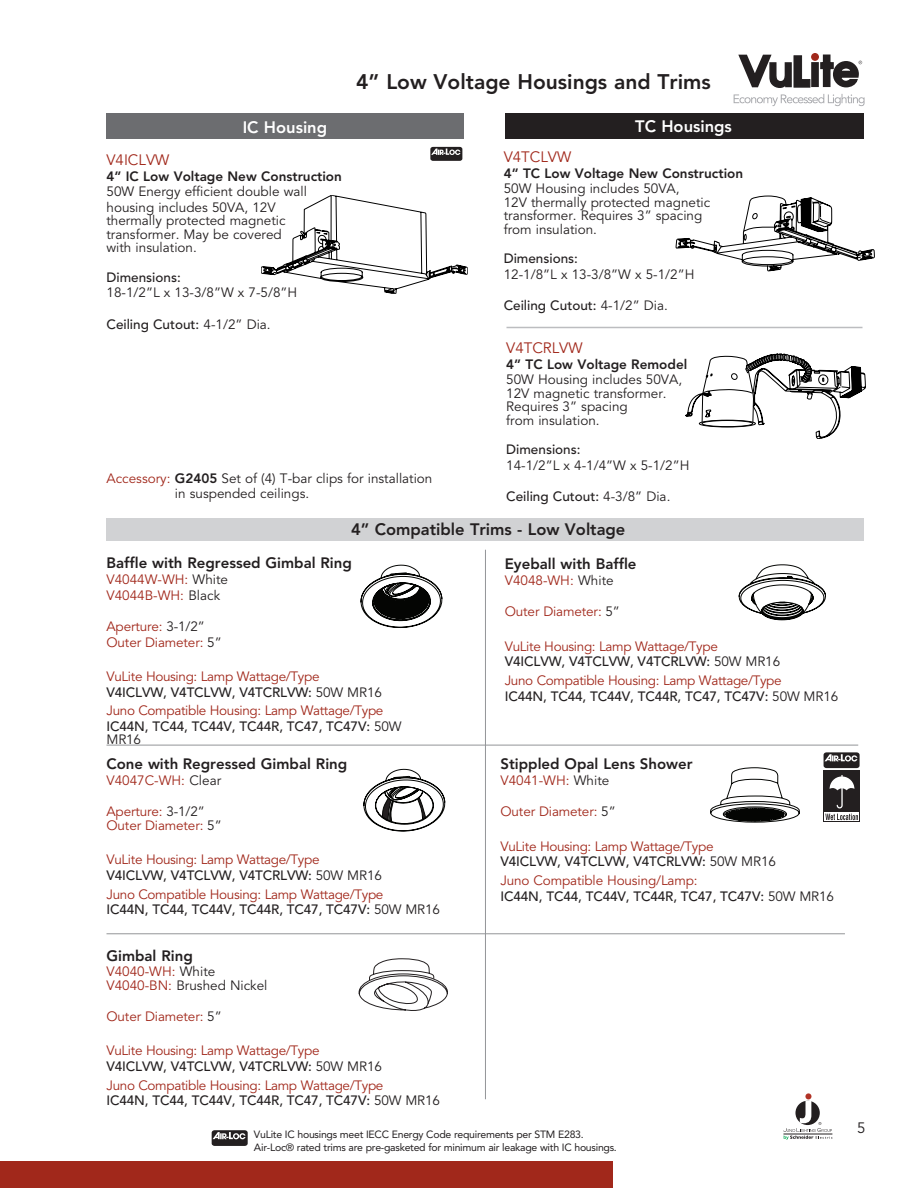
<style>
.page{position:relative;width:918px;height:1188px;background:#fff}
.page>*{position:absolute;margin:0;border:0;box-sizing:border-box;transform-origin:0 0}
.t1{font:800 21px "Avenir LT Std";color:#231f20}
.t2{font:800 16.5px "Avenir LT Std";color:#231f20}
.t3{font:800 16.5px "Avenir LT Std";color:#fff}
.t4{font:800 15px "Avenir";color:#231f20}
.t5{font:15px "Avenir";color:#a1281b}
.t6{font:15px "Avenir";color:#231f20}
.t7{font:500 13.5px "Avenir LT Std";letter-spacing:-.01em;color:#231f20}
.t8{font:13.5px/13.5px "Avenir";letter-spacing:-.025em;color:#a1281b}
.t9{font:13.5px/13.5px "Avenir";color:#231f20}
.t10{font:13.5px/15.6px "Avenir";color:#a1281b}
.t11{font:800 13.5px "Avenir LT Std";color:#231f20}
.t12{font:800 13.5px "Avenir";color:#231f20}
.t13{font:10.5px/13.5px "Avenir";letter-spacing:-.025em;color:#231f20}
.s1{font-family:"Avenir";font-weight:400}
.s2{color:#a1281b}
.s3{font-family:"Avenir LT Std";font-weight:800}
.s4{color:#231f20}
</style>
<div class="page">
<svg style="left:686px;top:354px;width:180px;height:85px"></svg>
<svg style="left:364px;top:769px;width:81px;height:62px"></svg>
<hr style="left:507px;top:327px;width:355px;height:1px;background:#bcbdc0">
<div style="left:106px;top:114px;width:358px;height:25px;background:#6c6d70"></div>
<div style="left:505px;top:113px;width:359px;height:25px;background:#231f20"></div>
<div style="left:811px;top:53px;width:8px;height:8px;background:#a1281b;border-radius:50%"></div>
<svg style="left:738px;top:54px;width:72px;height:34px"></svg>
<div style="left:812px;top:63px;width:6px;height:23px;background:#231f20"></div>
<div style="left:811px;top:62px;width:8px;height:25px;border:2px solid #231f20"></div>
<svg style="left:734px;top:94px;width:131px;height:12px"></svg>
<svg style="left:820px;top:54px;width:42px;height:34px"></svg>
<hr style="left:106px;top:745px;width:752px;height:1px;background:#939598">
<hr style="left:106px;top:933px;width:739px;height:1px;background:#939598">
<hr style="left:485px;top:550px;width:1px;height:549px;background:#939598">
<div style="left:106px;top:518px;width:758px;height:23px;background:#d1d2d4"></div>
<div style="left:0;top:1161px;width:613px;height:27px;background:#a1281b"></div>
<svg style="left:430px;top:147px;width:32px;height:14px"></svg>
<svg style="left:261px;top:195px;width:207px;height:99px"></svg>
<svg style="left:676px;top:196px;width:199px;height:75px"></svg>
<svg style="left:361px;top:565px;width:81px;height:63px"></svg>
<svg style="left:739px;top:565px;width:87px;height:55px"></svg>
<svg style="left:711px;top:768px;width:88px;height:54px"></svg>
<svg style="left:824px;top:752px;width:36px;height:16px"></svg>
<svg style="left:359px;top:959px;width:89px;height:52px"></svg>
<svg style="left:212px;top:1130px;width:36px;height:16px"></svg>
<div style="left:824px;top:770px;width:36px;height:52px;background:#231f20"></div>
<svg style="left:825px;top:812px;width:34px;height:9px"></svg>
<svg style="left:825px;top:814px;width:33px;height:6px"></svg>
<svg style="left:830px;top:775px;width:24px;height:33px"></svg>
<svg style="left:783px;top:1093px;width:50px;height:47px"></svg>
<h1 class="t1" style="left:356px;top:69px;width:356px">4” Low Voltage Housings and Trims</h1>
<p class="t3" style="left:243px;top:117px;width:86px">IC Housing</p>
<p class="t3" style="left:635px;top:117px;width:98px">TC Housings</p>
<p class="t5" style="left:106px;top:151px;width:64px">V4ICLVW</p>
<p class="t12" style="left:106px;top:168px;width:237px">4” IC Low Voltage N ew Construction</p>
<p class="t9" style="left:106px;top:184px;width:202px;line-height:15.6px">50W Energy efficient double wall housing includes 50VA, 12V</p>
<p class="t9" style="left:106px;top:214px;width:181px">thermally protected magnetic transformer. May be covered with insulation.</p>
<p class="t7" style="left:106px;top:269px;width:76px">Dimensions:</p>
<p class="t9" style="left:106px;top:286px;width:192px">18-1/2”L x 13-3/8”W x 7-5/8”H</p>
<p class="t7" style="left:106px;top:316px;width:166px">Ceiling Cutout: <span class="s1">4-1/2” Dia.</span></p>
<p class="t9" style="left:175px;top:471px;width:259px;line-height:15px;text-indent:-68px"><span class="s2">Accessory:</span> <span class="s3">G2405</span> Set of (4) T-bar clips for installation in suspended ceilings.</p>
<p class="t5" style="left:504px;top:148px;width:69px">V4TCLVW</p>
<p class="t11" style="left:504px;top:165px;width:241px">4” TC Low Voltage New Construction</p>
<p class="t9" style="left:504px;top:182px;width:208px">50W Housing includes 50VA,<br>12V thermally protected magnetic transformer. Requires 3” spacing from insulation.</p>
<p class="t7" style="left:504px;top:251px;width:76px">Dimensions:</p>
<p class="t9" style="left:504px;top:268px;width:192px">12-1/8”L x 13-3/8”W x 5-1/2”H</p>
<p class="t7" style="left:504px;top:298px;width:166px">Ceiling Cutout: <span class="s1">4-1/2” Dia.</span></p>
<p class="t5" style="left:506px;top:339px;width:78px">V4TCRLVW</p>
<p class="t11" style="left:506px;top:356px;width:183px">4” TC Low Voltage Remodel</p>
<p class="t9" style="left:506px;top:373px;width:177px">50W Housing includes 50VA,<br>12V magnetic transformer.<br>Requires 3” spacing<br>from insulation.</p>
<p class="t7" style="left:506px;top:441px;width:76px">Dimensions:</p>
<p class="t9" style="left:506px;top:459px;width:185px">14-1/2”L x 4-1/4”W x 5-1/2”H</p>
<p class="t7" style="left:506px;top:488px;width:166px">Ceiling Cutout: <span class="s1">4-3/8” Dia.</span></p>
<p class="t2" style="left:351px;top:520px;width:276px">4” Compatible Trims - Low Voltage</p>
<p class="t4" style="left:106px;top:554px;width:247px">Baffle with Regressed Gimbal Ring</p>
<p class="t10" style="left:106px;top:572px;width:123px">V4044W-WH: <span class="s4">White<br></span>V4044B-WH: <span class="s4">Black</span></p>
<p class="t8" style="left:106px;top:619px;width:117px;line-height:15.6px">Aperture: <span class="s4">3-1/2”<br></span>Outer Diameter: <span class="s4">5”</span></p>
<p class="t8" style="left:106px;top:670px;width:215px">VuLite Housing: Lamp Wattage/Type</p>
<p class="t7" style="left:106px;top:684px;width:277px">V4ICLVW, V4TCLVW, V4TCRLVW: <span class="s1">50W MR16</span></p>
<p class="t8" style="left:106px;top:704px;width:278px">Juno Compatible Housing: Lamp Wattage/Type</p>
<p class="t7" style="left:106px;top:718px;width:296px">IC44N, TC44, TC44V, TC44R, TC47, TC47V: <span class="s1">50W</span></p>
<p class="t9" style="left:106px;top:733px;width:36px">MR16</p>
<p class="t4" style="left:106px;top:755px;width:242px">Cone with Regressed Gimbal Ring</p>
<p class="t10" style="left:106px;top:773px;width:116px">V4047C-WH: <span class="s4">Clear</span></p>
<p class="t8" style="left:106px;top:805px;width:117px">Aperture: <span class="s4">3-1/2”<br></span>Outer Diameter: <span class="s4">5”</span></p>
<p class="t8" style="left:106px;top:853px;width:215px">VuLite Housing: Lamp Wattage/Type</p>
<p class="t7" style="left:106px;top:867px;width:277px">V4ICLVW, V4TCLVW, V4TCRLVW: <span class="s1">50W MR16</span></p>
<p class="t8" style="left:106px;top:888px;width:278px">Juno Compatible Housing: Lamp Wattage/Type</p>
<p class="t7" style="left:106px;top:902px;width:335px">IC44N, TC44, TC44V, TC44R, TC47, TC47V: <span class="s1">50W MR16</span></p>
<p class="t4" style="left:106px;top:946px;width:88px">Gimbal Ring</p>
<p class="t10" style="left:106px;top:965px;width:163px;line-height:13.5px">V4040-WH: <span class="s4">White<br></span>V4040-BN: <span class="s4">Brushed Nickel</span></p>
<p class="t8" style="left:106px;top:1010px;width:117px">Outer Diameter: <span class="s4">5”</span></p>
<p class="t8" style="left:106px;top:1044px;width:215px">VuLite Housing: Lamp Wattage/Type</p>
<p class="t7" style="left:106px;top:1059px;width:277px">V4ICLVW, V4TCLVW, V4TCRLVW: <span class="s1">50W MR16</span></p>
<p class="t8" style="left:106px;top:1079px;width:278px">Juno Compatible Housing: Lamp Wattage/Type</p>
<p class="t7" style="left:106px;top:1093px;width:335px">IC44N, TC44, TC44V, TC44R, TC47, TC47V: <span class="s1">50W MR16</span></p>
<p class="t4" style="left:505px;top:555px;width:133px">Eyeball with Baffle</p>
<p class="t10" style="left:505px;top:573px;width:110px">V4048-WH: <span class="s4">White</span></p>
<p class="t8" style="left:505px;top:605px;width:117px">Outer Diameter: <span class="s4">5”</span></p>
<p class="t8" style="left:505px;top:640px;width:215px">VuLite Housing: Lamp Wattage/Type</p>
<p class="t7" style="left:505px;top:654px;width:277px">V4ICLVW, V4TCLVW, V4TCRLVW: <span class="s1">50W MR16</span></p>
<p class="t8" style="left:505px;top:674px;width:278px">Juno Compatible Housing: Lamp Wattage/Type</p>
<p class="t7" style="left:505px;top:688px;width:335px">IC44N, TC44, TC44V, TC44R, TC47, TC47V: <span class="s1">50W MR16</span></p>
<p class="t4" style="left:501px;top:755px;width:194px">Stippled Opal Lens Shower</p>
<p class="t10" style="left:501px;top:773px;width:110px">V4041-WH: <span class="s4">White</span></p>
<p class="t8" style="left:501px;top:805px;width:117px">Outer Diameter: <span class="s4">5”</span></p>
<p class="t8" style="left:501px;top:840px;width:215px">VuLite Housing: Lamp Wattage/Type</p>
<p class="t7" style="left:501px;top:854px;width:277px">V4ICLVW, V4TCLVW, V4TCRLVW: <span class="s1">50W MR16</span></p>
<p class="t8" style="left:501px;top:874px;width:199px">Juno Compatible Housing/Lamp:</p>
<p class="t7" style="left:501px;top:888px;width:335px">IC44N, TC44, TC44V, TC44R, TC47, TC47V: <span class="s1">50W MR16</span></p>
<p class="t13" style="left:254px;top:1127px;width:364px">VuLite IC housings meet IECC Energy Code requirements per STM E283.<br>Air-Loc® rated trims are pre-gasketed for minimum air leakage with IC housings.</p>
<p class="t6" style="left:857px;top:1119px;width:10px">5</p>
</div>
